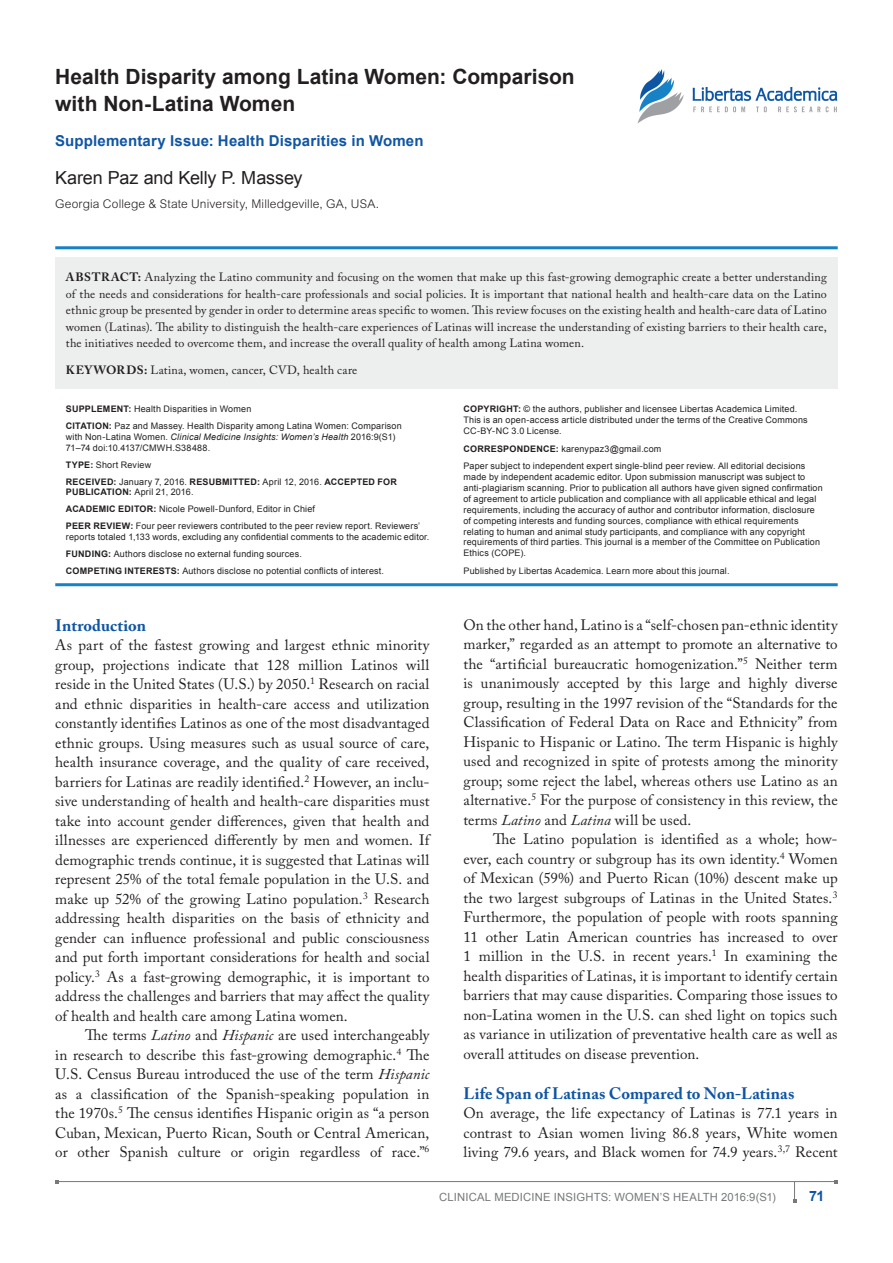
<style>
.page{position:relative;width:893px;height:1263px;background:#fff}
.page>*{position:absolute;margin:0;border:0;box-sizing:border-box;transform-origin:0 0}
.ArticleTitle{font:700 21px/27px "Arial";color:#231f20}
.AuthorName{font:18px "Arial";letter-spacing:-.005em;color:#231f20}
.Heading1{font:700 16.5px "Adobe Caslon Pro";letter-spacing:.005em;color:#1055a4}
.BodyText{font:15px/19.5px "Adobe Caslon Pro";letter-spacing:.005em;color:#231f20;text-align:justify}
.BodyText_First{font:15px/19.5px "Adobe Caslon Pro";letter-spacing:.005em;color:#231f20;text-align:justify}
.SupplemetTitle{font:700 15px "Arial";letter-spacing:.01em;color:#1055a4}
.RunningFooter-Folio{font:700 14.25px "Arial";color:#1055a4}
.t1{font:12px/16.5px "Adobe Caslon Pro";letter-spacing:.015em;color:#231f20;text-align:justify}
.AuthorAffiliation{font:300 12px "Arial MT Std";letter-spacing:.01em;color:#231f20}
.RunningFooter{font:11.25px "Arial";letter-spacing:.015em;color:#76787b}
.t2{font:9px/10.9px "Arial";letter-spacing:.02em;color:#231f20}
.s1{font-weight:700}
.s2{font-style:italic}
</style>
<div class="page">
<hr style="left:57px;top:1181px;width:779px;height:1px;background:#76787b">
<svg style="left:793px;top:1182px;width:3px;height:20px"></svg>
<img style="left:637px;top:69px;width:201px;height:55px">
<hr style="left:55px;top:246px;width:783px;height:3px;background:#1582c5">
<hr style="left:55px;top:583px;width:783px;height:3px;background:#1582c5">
<div style="left:55px;top:257px;width:783px;height:132px;background:#edeeee"></div>
<p class="ArticleTitle" style="left:55px;top:64px;width:521px">Health Disparity among Latina Women: Comparison with Non-Latina Women</p>
<p class="SupplemetTitle" style="left:55px;top:131px;width:370px">Supplementary Issue: Health Disparities in Women</p>
<p class="AuthorName" style="left:55px;top:166px;width:249px">Karen Paz and Kelly P. Massey</p>
<p class="AuthorAffiliation" style="left:55px;top:197px;width:325px">Georgia College &amp; State University, Milledgeville, GA, USA.</p>
<p class="t1" style="left:66px;top:269px;width:763px"><span class="s1">ABSTRACT:</span> Analyzing the Latino community and focusing on the women that make up this fast-growing demographic create a better understanding of the needs and considerations for health-care professionals and social policies. It is important that national health and health-care data on the Latino ethnic group be presented by gender in order to determine areas specific to women. This review focuses on the existing health and health-care data of Latino women (Latinas). The ability to distinguish the health-care experiences of Latinas will increase the understanding of existing barriers to their health care, the initiatives needed to overcome them, and increase the overall quality of health among Latina women.</p>
<p class="t1" style="left:66px;top:362px;width:293px"><span class="s1">KEYWORDS:</span> Latina, women, cancer, CVD, health care</p>
<p class="t2" style="left:66px;top:401px;width:337px;line-height:17px"><span class="s1">SUPPLEMENT:</span> Health Disparities in Women<br><span class="s1">CITATION:</span> Paz and Massey. Health Disparity among Latina Women: Comparison</p>
<p class="t2" style="left:66px;top:431px;width:331px">with N on-Latina Women. <span class="s2">Clinical Medicine Insights: Women’s Health</span> 2016:9(S1)<br>71–74 doi:10.4137/CMWH .S38488.</p>
<p class="t2" style="left:66px;top:456px;width:333px;line-height:17px"><span class="s1">TYPE:</span> Short Review<br><span class="s1">RECEIVED:</span> January 7, 2016. <span class="s1">RESUBMITTED:</span> April 12, 2016. <span class="s1">ACCEPTED FOR</span></p>
<p class="t2" style="left:66px;top:484px;width:356px;line-height:17px"><span class="s1">PUBLICATION:</span> April 21, 2016.<br><span class="s1">ACADEMIC EDITOR:</span> N icole Powell-Dunford, Editor in Chief<br><span class="s1">PEER REVIEW:</span> Four peer reviewers contributed to the peer review report. Reviewers’</p>
<p class="t2" style="left:66px;top:528px;width:365px;line-height:17px">reports totaled 1,133 words, excluding any confidential comments to the academic editor.<br><span class="s1">FUNDING:</span> Authors disclose no external funding sources.<br><span class="s1">COMPETING INTERESTS:</span> Authors disclose no potential conflicts of interest.</p>
<p class="t2" style="left:463px;top:404px;width:346px"><span class="s1">COPYRIGHT:</span> © the authors, publisher and licensee Libertas Academica Limited.<br>This is an open-access article distributed under the terms of the Creative Commons<br>CC-BY-N C 3.0 License.</p>
<p class="t2" style="left:463px;top:440px;width:343px;line-height:17.2px"><span class="s1">CORRESPONDENCE:</span> karenypaz3@gmail.com<br>Paper subject to independent expert single-blind peer review. All editorial decisions</p>
<p class="t2" style="left:463px;top:471px;width:361px">made by independent academic editor. Upon submission manuscript was subject to anti-plagiarism scanning. Prior to publication all authors have given signed confirmation of agreement to article publication and compliance with all applicable ethical and legal requirements, including the accuracy of author and contributor information, disclosure of competing interests and funding sources, compliance with ethical requirements relating to human and animal study participants, and compliance with any copyright requirements of third parties. This journal is a member of the Committee on Publication Ethics (COPE).</p>
<p class="t2" style="left:463px;top:565px;width:268px">Published by Libertas Academica. Learn more about this journal.</p>
<p class="Heading1" style="left:55px;top:615px;width:92px">Introduction</p>
<p class="BodyText_First" style="left:55px;top:635px;width:376px">As part of the fastest growing and largest ethnic minority group, projections indicate that 128 million Latinos will reside in the United States (U.S.) by 2050.<sup>1</sup> Research on racial and ethnic disparities in health-care access and utilization constantly identifies Latinos as one of the most disadvantaged ethnic groups. Using measures such as usual source of care, health insurance coverage, and the quality of care received, barriers for Latinas are readily identified.<sup>2</sup> However, an inclu&shy;sive understanding of health and health-care disparities must take into account gender differences, given that health and illnesses are experienced differently by men and women. If demographic trends continue, it is suggested that Latinas will represent 25% of the total female population in the U.S. and make up 52% of the growing Latino population.<sup>3</sup> Research addressing health disparities on the basis of ethnicity and gender can influence professional and public consciousness and put forth important considerations for health and social policy.<sup>3</sup> As a fast-growing demographic, it is important to address the challenges and barriers that may affect the quality of health and health care among Latina women.</p>
<p class="BodyText" style="left:55px;top:1025px;width:376px;text-indent:30px">The terms <span class="s2">Latino</span> and <span class="s2">Hispanic</span> are used interchangeably in research to describe this fast-growing demographic.<sup>4</sup> The U.S. Census Bureau introduced the use of the term <span class="s2">Hispanic </span>as a classification of the Spanish-speaking population in the 1970s.<sup>5</sup> The census identifies Hispanic origin as “a person Cuban, Mexican, Puerto Rican, South or Central American, or other Spanish culture or origin regardless of race.”<sup>6</sup></p>
<p class="BodyText" style="left:463px;top:615px;width:376px">On the other hand, Latino is a “self-chosen pan-ethnic identity marker,” regarded as an attempt to promote an alternative to the “artificial bureaucratic homogenization.”<sup>5</sup> Neither term is unanimously accepted by this large and highly diverse group, resulting in the 1997 revision of the “Standards for the Classification of Federal Data on Race and Ethnicity” from Hispanic to Hispanic or Latino. The term Hispanic is highly used and recognized in spite of protests among the minority group; some reject the label, whereas others use Latino as an alternative.<sup>5</sup> For the purpose of consistency in this review, the terms <span class="s2">Latino</span> and <span class="s2">Latina</span> will be used.</p>
<p class="BodyText" style="left:463px;top:829px;width:376px;text-indent:30px">The Latino population is identified as a whole; how&shy;ever, each country or subgroup has its own identity.<sup>4</sup> Women of Mexican (59%) and Puerto Rican (10%) descent make up the two largest subgroups of Latinas in the United States.<sup>3<br></sup>Furthermore, the population of people with roots spanning 11 other Latin American countries has increased to over 1 million in the U.S. in recent years.<sup>1</sup> In examining the health disparities of Latinas, it is important to identify certain barriers that may cause disparities. Comparing those issues to non-Latina women in the U.S. can shed light on topics such as variance in utilization of preventative health care as well as overall attitudes on disease prevention.</p>
<p class="Heading1" style="left:463px;top:1083px;width:332px">Life Span of Latinas Compared to Non-Latinas</p>
<p class="BodyText_First" style="left:463px;top:1103px;width:376px">On average, the life expectancy of Latinas is 77.1 years in contrast to Asian women living 86.8 years, White women living 79.6 years, and Black women for 74.9 years.<sup>3,7</sup> Recent</p>
<p class="RunningFooter" style="left:439px;top:1189px;width:338px">Clinical Medicine I nsights: Wom en’s H ealth 2016:9(S1)</p>
<p class="RunningFooter-Folio" style="left:809px;top:1186px;width:17px">71</p>
</div>
